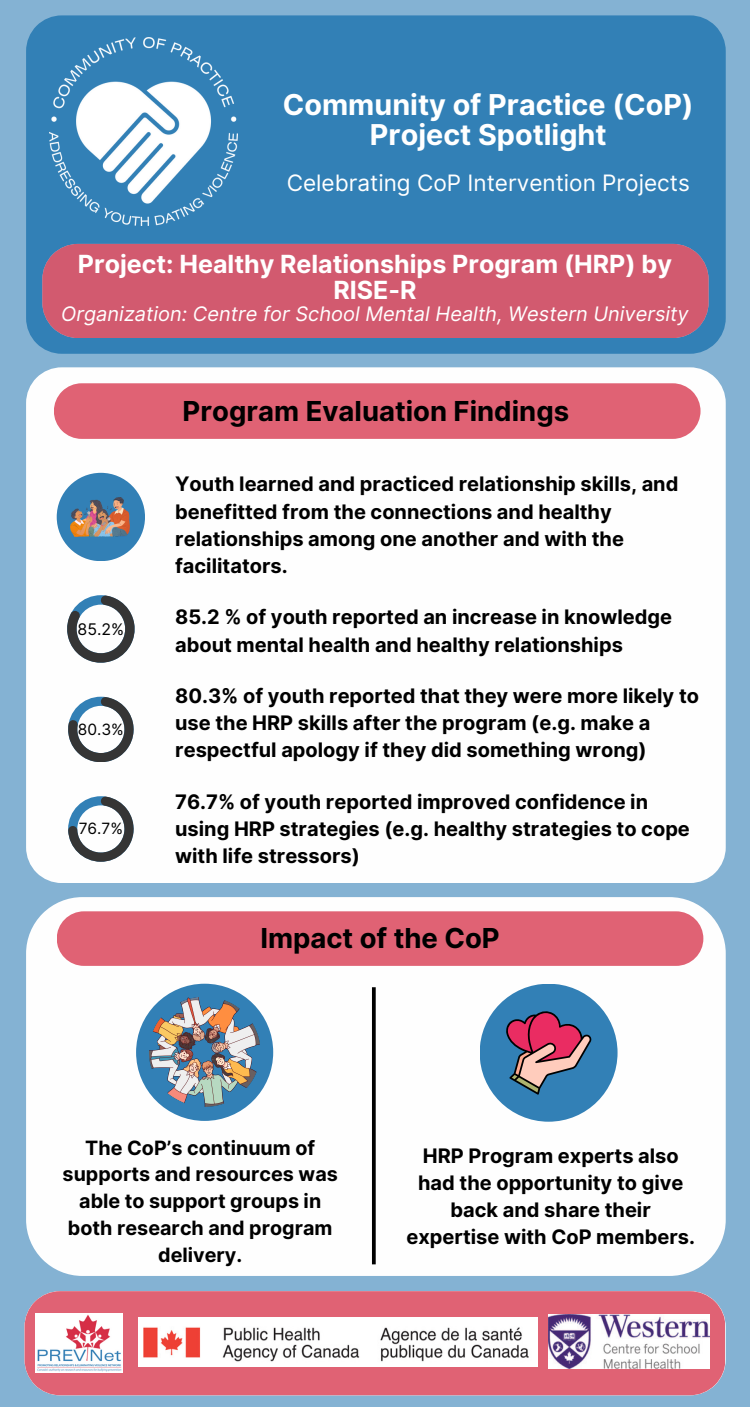
<style>
.page{position:relative;width:750px;height:1407px;background:#fff}
.page>*{position:absolute;margin:0;border:0;box-sizing:border-box;transform-origin:0 0}
.t1{font:700 28.75px/30px "Inter";color:#fff;text-align:center}
.t2{font:700 27.5px "Inter";color:#000}
.t3{font:700 25px/26.2px "Inter";color:#fff;text-align:center}
.t4{font:22.62px "Inter";color:#fff}
.t5{font:700 20px/27.2px "Inter";color:#000}
.t6{font:italic 20px "Inter";color:#fff}
.t7{font:700 19.75px/26.8px "Inter";color:#000;text-align:center}
.t8{font:16px "Inter";color:#000}
.t9{font:15.5px "Inter";color:#000}
</style>
<div class="page">
<div style="left:0;top:0;width:750px;height:1406px;background:#84b2d3"></div>
<div style="left:26px;top:897px;width:700px;height:378px;background:#fefefe"></div>
<div style="left:57px;top:911px;width:646px;height:54px;background:#e06274;border-radius:27px"></div>
<div style="left:26px;top:15px;width:700px;height:339px;background:#3280b6"></div>
<div style="left:42px;top:244px;width:667px;height:94px;background:#d25a6f"></div>
<img style="left:49px;top:37px;width:188px;height:189px">
<div style="left:26px;top:367px;width:700px;height:516px;background:#fefefe"></div>
<svg style="left:372px;top:987px;width:4px;height:277px"></svg>
<div style="left:54px;top:383px;width:647px;height:56px;background:#e06274"></div>
<div style="left:57px;top:473px;width:88px;height:88px;background:#3280b6;border-radius:50%"></div>
<img style="left:70px;top:497px;width:59px;height:39px">
<div style="left:480px;top:983px;width:138px;height:138px;background:#3280b6;border-radius:50%"></div>
<svg style="left:506px;top:1011px;width:86px;height:83px"></svg>
<div style="left:136px;top:983px;width:137px;height:137px;background:#3280b6;border-radius:50%"></div>
<img style="left:150px;top:997px;width:110px;height:109px">
<svg style="left:25px;top:1291px;width:700px;height:104px;background:#de687a"></svg>
<img style="left:138px;top:1317px;width:400px;height:48px">
<img style="left:549px;top:1314px;width:161px;height:54px">
<svg style="left:67px;top:595px;width:68px;height:67px;background:#b0b5b9"></svg>
<svg style="left:68px;top:696px;width:66px;height:66px;background:#b0b7bc"></svg>
<svg style="left:68px;top:796px;width:66px;height:65px;background:#b0b8bd"></svg>
<img style="left:36px;top:1313px;width:87px;height:59px">
<h3 class="t1" style="left:283px;top:90px;width:412px">Community of Practice (CoP)<br>Project Spotlight</h3>
<h1 class="t4" style="left:287px;top:169px;width:405px">Celebrating CoP Intervention Projects</h1>
<p class="t3" style="left:78px;top:250px;width:596px">Project: Healthy Relationships Program (HRP) by<br>RISE-R</p>
<h3 class="t6" style="left:61px;top:302px;width:629px">Organization: Centre for School Mental Health, Western University</h3>
<h3 class="t2" style="left:183px;top:394px;width:388px">Program Evaluation Findings</h3>
<p class="t8" style="left:78px;top:619px;width:48px">85.2%</p>
<p class="t9" style="left:78px;top:720px;width:48px">80.3%</p>
<p class="t9" style="left:79px;top:819px;width:46px">76.7%</p>
<h3 class="t5" style="left:175px;top:470px;width:505px">Youth learned and practiced relationship skills, and benefitted from the connections and healthy relationships among one another and with the facilitators.</h3>
<p class="t5" style="left:175px;top:603px;width:498px">85.2 % of youth reported an increase in knowledge about mental health and healthy relationships</p>
<p class="t5" style="left:175px;top:682px;width:525px">80.3% of youth reported that they were more likely to use the HRP skills after the program (e.g. make a respectful apology if they did something wrong)</p>
<p class="t5" style="left:175px;top:787px;width:516px">76.7% of youth reported improved confidence in using HRP strategies (e.g. healthy strategies to cope with life stressors)</p>
<h1 class="t2" style="left:260px;top:922px;width:241px">Impact of the CoP</h1>
<h3 class="t7" style="left:63px;top:1133px;width:277px">The CoP’s continuum of supports and resources was able to support groups in both research and program delivery.</h3>
<h3 class="t5" style="left:406px;top:1141px;width:290px;text-align:center">HRP Program experts also had the opportunity to give back and share their expertise with CoP members.</h3>
</div>
